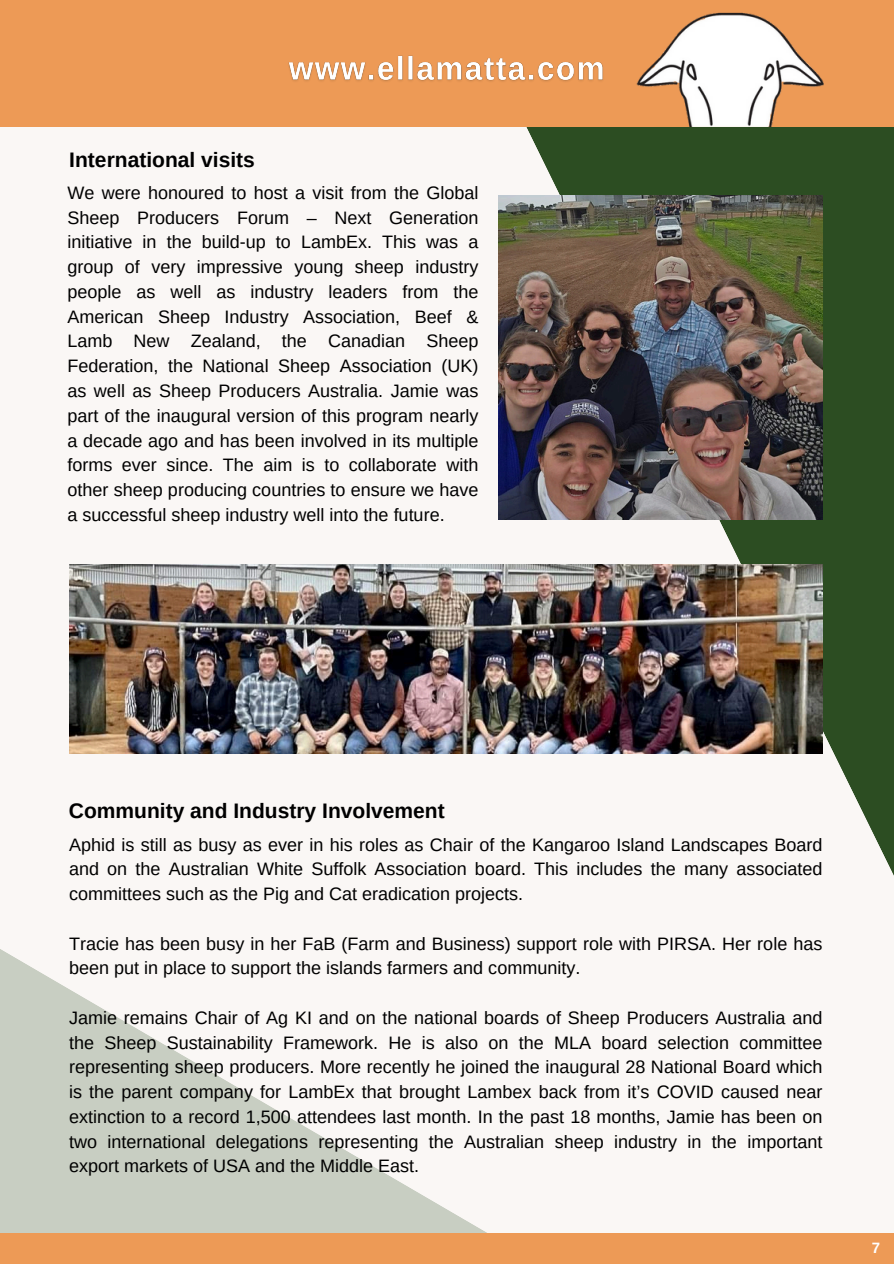
<style>
.page{position:relative;width:894px;height:1264px;background:#fff}
.page>*{position:absolute;margin:0;border:0;box-sizing:border-box;transform-origin:0 0}
.t1{font:700 21px "Arimo";color:#000}
.t2{font:18px/24.8px "Arimo";color:#000;text-align:justify}
.t3{font:700 15px "Arimo";color:#fff}
</style>
<div class="page">
<div style="left:0;top:0;width:893px;height:1263px;background:#faf7f5"></div>
<svg style="left:518px;top:127px;width:375px;height:747px;fill:#2c4d22"></svg>
<div style="left:0;top:0;width:893px;height:127px;background:#ed9a56"></div>
<img style="left:636px;top:12px;width:188px;height:115px">
<img style="left:498px;top:195px;width:324px;height:324px">
<img style="left:69px;top:565px;width:753px;height:188px">
<img style="left:288px;top:55px;width:315px;height:27px">
<svg style="left:0;top:827px;width:539px;height:405px"></svg>
<div style="left:0;top:1232px;width:893px;height:31px;background:#ed9a56"></div>
<h2 class="t1" style="left:69px;top:148px;width:187px">International visits</h2>
<p class="t2" style="left:67px;top:180px;width:412px">We were honoured to host a visit from the Global Sheep Producers Forum – Next Generation initiative in the build-up to LambEx. This was a group of very impressive young sheep industry people as well as industry leaders from the American Sheep Industry Association, Beef &amp; Lamb New Zealand, the Canadian Sheep Federation, the National Sheep Association (UK) as well as Sheep Producers Australia. Jamie was part of the inaugural version of this program nearly a decade ago and has been involved in its multiple forms ever since. The aim is to collaborate with other sheep producing countries to ensure we have a successful sheep industry well into the future.</p>
<p class="t1" style="left:69px;top:799px;width:377px">Community and Industry Involvement</p>
<p class="t2" style="left:69px;top:831px;width:754px">Aphid is still as busy as ever in his roles as Chair of the Kangaroo Island Landscapes Board and on the Australian White Suffolk Association board. This includes the many associated committees such as the Pig and Cat eradication projects.</p>
<p class="t2" style="left:69px;top:930px;width:754px">Tracie has been busy in her FaB (Farm and Business) support role with PIRSA. Her role has been put in place to support the islands farmers and community.</p>
<p class="t2" style="left:69px;top:1005px;width:754px">Jamie remains Chair of Ag KI and on the national boards of Sheep Producers Australia and the Sheep Sustainability Framework. He is also on the MLA board selection committee representing sheep producers. More recently he joined the inaugural 28 National Board which is the parent company for LambEx that brought Lambex back from it’s COVID caused near extinction to a record 1,500 attendees last month. In the past 18 months, Jamie has been on two international delegations representing the Australian sheep industry in the important export markets of USA and the Middle East.</p>
<p class="t3" style="left:871px;top:1239px;width:10px">7</p>
</div>
